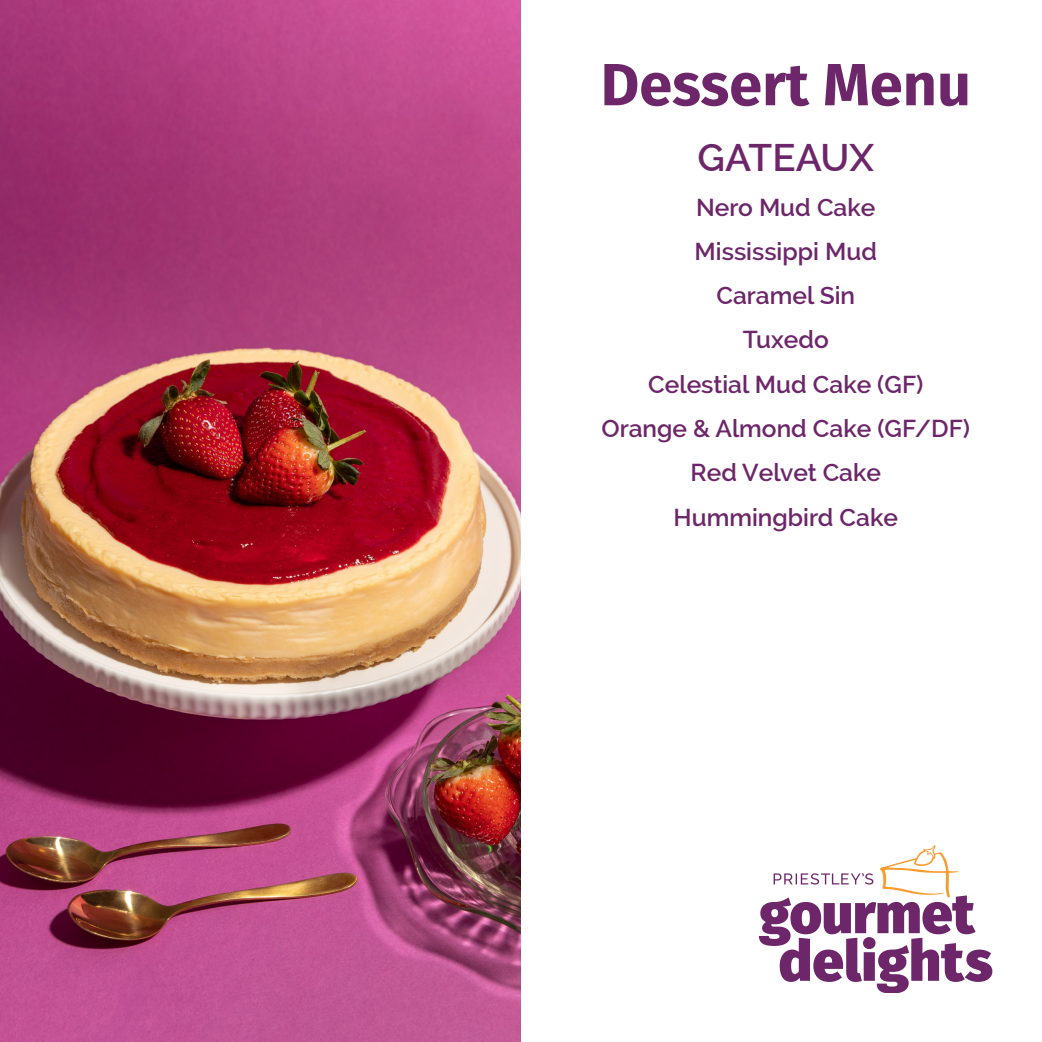
<style>
.page{position:relative;width:1042px;height:1042px;background:#fff}
.page>*{position:absolute;margin:0;border:0;box-sizing:border-box;transform-origin:0 0}
.t1{font:700 59.5px "Fira Sans";color:#6c2669}
.t2{font:600 38.5px "Raleway";color:#6c2669}
.t3{font:600 24.5px "Raleway";color:#6c2669}
</style>
<div class="page">
<img style="left:0;top:0;width:521px;height:1042px">
<svg style="left:759px;top:845px;width:233px;height:147px"></svg>
<p class="t1" style="left:600px;top:34px;width:372px">Dessert Menu</p>
<p class="t2" style="left:697px;top:136px;width:178px">GATEAUX</p>
<p class="t3" style="left:696px;top:193px;width:181px">Nero Mud Cake</p>
<p class="t3" style="left:694px;top:237px;width:184px">Mississippi Mud</p>
<p class="t3" style="left:716px;top:281px;width:140px">Caramel Sin</p>
<p class="t3" style="left:743px;top:326px;width:87px">Tuxedo</p>
<p class="t3" style="left:648px;top:370px;width:277px">Celestial Mud Cake (GF)</p>
<p class="t3" style="left:601px;top:414px;width:370px">Orange &amp; Almond Cake (GF/DF)</p>
<p class="t3" style="left:690px;top:459px;width:192px">Red Velvet Cake</p>
<p class="t3" style="left:673px;top:503px;width:226px">Hummingbird Cake</p>
</div>
